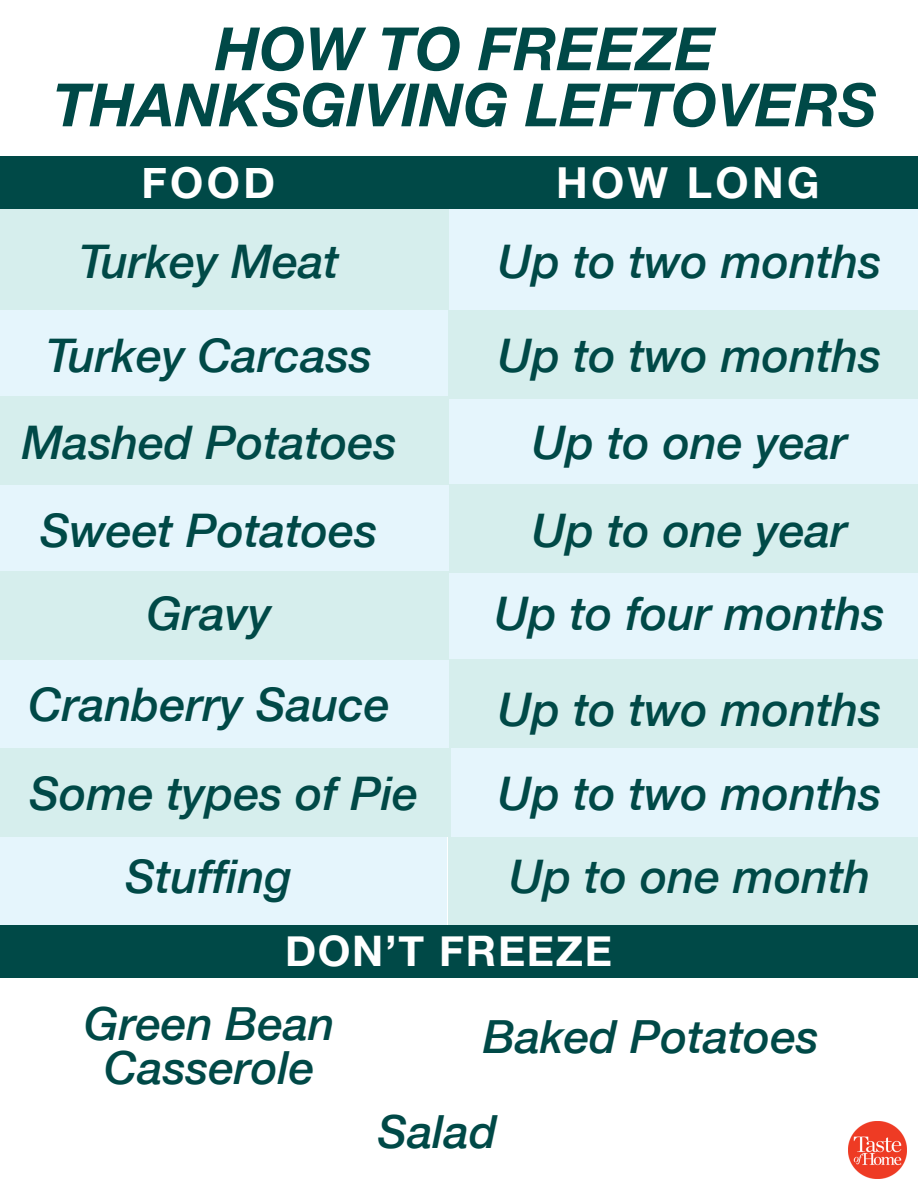
<style>
.page{position:relative;width:918px;height:1188px;background:#fff}
.page>*{position:absolute;margin:0;border:0;box-sizing:border-box;transform-origin:0 0}
.t1{font:italic 700 59.7px/56.1px "Helvetica Neue";color:#004947;text-align:center}
.t2{font:italic 500 46.35px "Helvetica Neue";color:#004947}
.t3{font:italic 500 45.75px/44.1px "Helvetica Neue";color:#004947;text-align:center}
.t4{font:700 42.75px "Helvetica Neue";letter-spacing:.08em;color:#fff}
.t5{font:700 42.15px "Helvetica Neue";letter-spacing:.04em;color:#fff}
</style>
<div class="page">
<div style="left:435px;top:156px;width:482px;height:154px;background:#e5f5fc"></div>
<div style="left:0;top:310px;width:449px;height:89px;background:#e5f5fc"></div>
<div style="left:449px;top:396px;width:469px;height:89px;background:#e5f5fc"></div>
<div style="left:0;top:485px;width:450px;height:88px;background:#e5f5fc"></div>
<div style="left:449px;top:571px;width:469px;height:89px;background:#e5f5fc"></div>
<div style="left:450px;top:748px;width:468px;height:89px;background:#e5f5fc"></div>
<div style="left:0;top:837px;width:446px;height:88px;background:#e5f5fc"></div>
<div style="left:0;top:659px;width:450px;height:89px;background:#e5f5fc"></div>
<div style="left:0;top:167px;width:449px;height:143px;background:#d6eeed"></div>
<div style="left:449px;top:310px;width:469px;height:89px;background:#d6eeed"></div>
<div style="left:0;top:396px;width:449px;height:89px;background:#d6eeed"></div>
<div style="left:450px;top:485px;width:468px;height:88px;background:#d6eeed"></div>
<div style="left:0;top:571px;width:449px;height:89px;background:#d6eeed"></div>
<div style="left:450px;top:659px;width:468px;height:89px;background:#d6eeed"></div>
<div style="left:0;top:748px;width:450px;height:89px;background:#d6eeed"></div>
<div style="left:449px;top:837px;width:469px;height:88px;background:#d6eeed"></div>
<div style="left:0;top:156px;width:917px;height:53px;background:#004947"></div>
<div style="left:0;top:925px;width:917px;height:53px;background:#004947"></div>
<img style="left:849px;top:1121px;width:57px;height:58px">
<p class="t1" style="left:53px;top:22px;width:825px">HOW TO FREEZE<br>THANKSGIVING LEFTOVERS</p>
<p class="t4" style="left:142px;top:149px;width:135px">FOOD</p>
<p class="t4" style="left:556px;top:149px;width:265px">HOW LONG</p>
<p class="t2" style="left:79px;top:222px;width:262px">Turkey Meat</p>
<p class="t2" style="left:498px;top:222px;width:385px">Up to two months</p>
<p class="t2" style="left:46px;top:316px;width:328px">Turkey Carcass</p>
<p class="t2" style="left:22px;top:403px;width:377px">Mashed Potatoes</p>
<p class="t2" style="left:40px;top:490px;width:339px">Sweet Potatoes</p>
<p class="t2" style="left:147px;top:574px;width:126px">Gravy</p>
<p class="t2" style="left:29px;top:665px;width:363px">Cranberry Sauce</p>
<p class="t2" style="left:29px;top:754px;width:390px">Some types of Pie</p>
<p class="t2" style="left:126px;top:837px;width:168px">Stuffing</p>
<p class="t2" style="left:498px;top:316px;width:385px">Up to two months</p>
<p class="t2" style="left:532px;top:403px;width:317px">Up to one year</p>
<p class="t2" style="left:532px;top:490px;width:317px">Up to one year</p>
<p class="t2" style="left:495px;top:574px;width:392px">Up to four months</p>
<p class="t2" style="left:498px;top:670px;width:385px">Up to two months</p>
<p class="t2" style="left:498px;top:754px;width:385px">Up to two months</p>
<p class="t2" style="left:509px;top:837px;width:363px">Up to one month</p>
<p class="t5" style="left:285px;top:918px;width:329px">DON’T FREEZE</p>
<p class="t3" style="left:84px;top:998px;width:252px">Green Bean<br>Casserole</p>
<p class="t3" style="left:483px;top:1012px;width:337px">Baked Potatoes</p>
<p class="t3" style="left:378px;top:1107px;width:121px">Salad</p>
</div>
